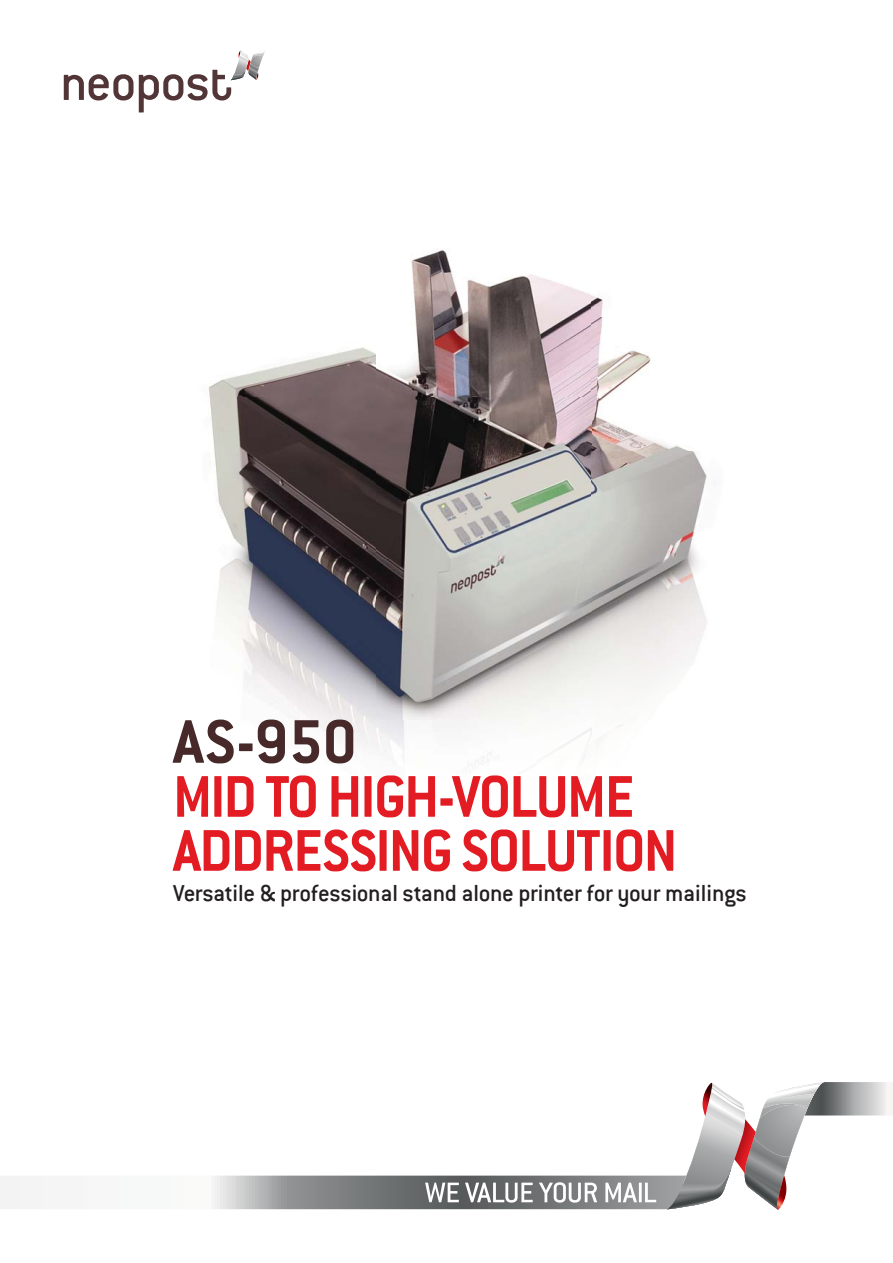
<style>
.page{position:relative;width:893px;height:1263px;background:#fff}
.page>*{position:absolute;margin:0;border:0;box-sizing:border-box;transform-origin:0 0}
.t1{font:700 67.5px "Conduit ITC";color:#47292a}
.t2{font:700 64.5px/54px "Conduit ITC";letter-spacing:-.025em;color:#e31b23;scale:.95 1}
.t3{font:500 25.5px "Conduit ITC";letter-spacing:-.015em;color:#231f20}
</style>
<div class="page">
<img style="left:209px;top:250px;width:498px;height:516px">
<svg style="left:0;top:1082px;width:893px;height:128px"></svg>
<svg style="left:64px;top:50px;width:202px;height:62px"></svg>
<h1 class="t1" style="left:173px;top:702px;width:185px">AS-950</h1>
<h2 class="t2" style="left:173px;top:768px;width:532px">MID TO HIGH-VOLUME<br>ADDRESSING SOLUTION</h2>
<p class="t3" style="left:173px;top:878px;width:575px">Versatile &amp; professional stand alone printer for your mailings</p>
</div>
